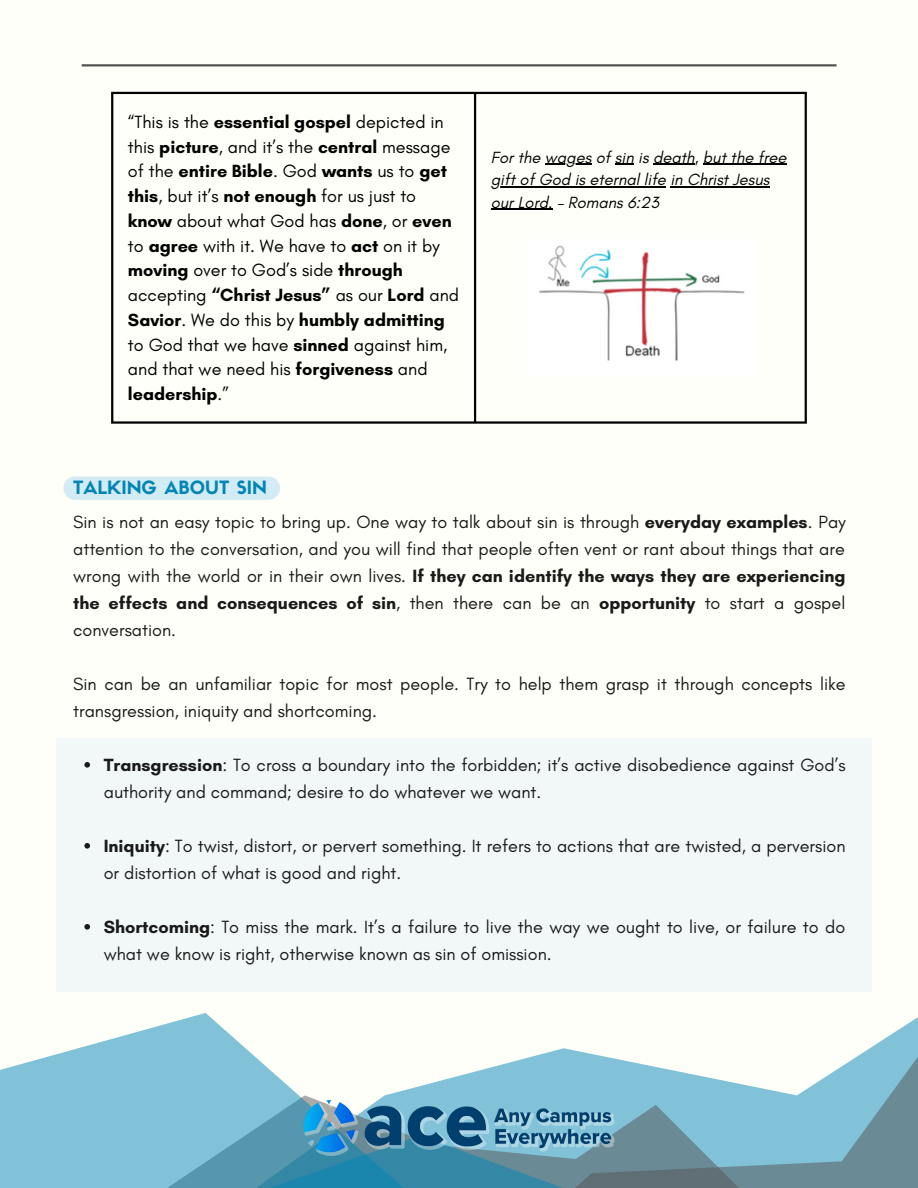
<style>
.page{position:relative;width:918px;height:1188px;background:#fffffa}
.page>*{position:absolute;margin:0;border:0;box-sizing:border-box;transform-origin:0 0}
.t1{font:18px/27px "Glacial Indifference";color:#1a1a1a}
.t2{font:18px/24.8px "Glacial Indifference";color:#000}
.t3{font:18px "Sifonn Basic";color:#0085b6}
.t4{font:italic 16.5px/22.5px "Glacial Indifference";color:#000}
.s1{font-weight:700}
</style>
<div class="page">
<svg style="left:0;top:1013px;width:255px;height:122px;fill:#81c2d8"></svg>
<svg style="left:255px;top:1017px;width:663px;height:171px"></svg>
<svg style="left:0;top:1135px;width:762px;height:53px;background:#619eb3"></svg>
<hr style="left:545px;top:164px;width:46px;height:1px;background:#000">
<svg style="left:615px;top:164px;width:19px;height:1px"></svg>
<hr style="left:653px;top:164px;width:42px;height:1px;background:#000">
<hr style="left:703px;top:164px;width:84px;height:1px;background:#000">
<hr style="left:491px;top:186px;width:175px;height:1px;background:#000">
<hr style="left:670px;top:186px;width:99px;height:1px;background:#000">
<hr style="left:491px;top:209px;width:62px;height:1px;background:#000">
<hr style="left:111px;top:94px;width:2px;height:327px;background:#000">
<hr style="left:474px;top:94px;width:2px;height:327px;background:#000">
<hr style="left:805px;top:94px;width:2px;height:327px;background:#000">
<hr style="left:111px;top:92px;width:696px;height:2px;background:#000">
<hr style="left:111px;top:421px;width:696px;height:3px;background:#000">
<img style="left:539px;top:245px;width:206px;height:116px">
<div style="left:63px;top:477px;width:217px;height:23px;background:#d2ebf4;border-radius:12px"></div>
<div style="left:57px;top:738px;width:815px;height:253px;background:#f2f8f8"></div>
<svg style="left:84px;top:762px;width:6px;height:6px"></svg>
<svg style="left:84px;top:843px;width:6px;height:6px"></svg>
<svg style="left:84px;top:924px;width:6px;height:6px"></svg>
<hr style="left:82px;top:64px;width:755px;height:2px;background:#545454">
<img style="left:295px;top:1100px;width:328px;height:55px">
<p class="t2" style="left:128px;top:109px;width:333px">“This is the <span class="s1">essential gospel</span> depicted in this <span class="s1">picture</span>, and it’s the <span class="s1">central</span> message of the <span class="s1">entire Bible</span>. God <span class="s1">wants</span> us to <span class="s1">get this</span>, but it’s <span class="s1">not enough</span> for us just to <span class="s1">know</span> about what God has <span class="s1">done</span>, or <span class="s1">even </span>to <span class="s1">agree</span> with it. We have to <span class="s1">act</span> on it by <span class="s1">moving</span> over to God’s side <span class="s1">through </span>accepting <span class="s1">“Christ Jesus”</span> as our <span class="s1">Lord</span> and <span class="s1">Savior</span>. We do this by <span class="s1">humbly admitting </span>to God that we have <span class="s1">sinned</span> against him, and that we need his <span class="s1">forgiveness</span> and <span class="s1">leadership</span>.”</p>
<p class="t3" style="left:73px;top:480px;width:195px">TALKING ABOUT SIN</p>
<p class="t4" style="left:491px;top:146px;width:297px">For the wages of sin is death, but the free gift of God is eternal life in Christ Jesus our Lord. – Romans 6:23</p>
<p class="t1" style="left:73px;top:508px;width:774px;text-align:justify">Sin is not an easy topic to bring up. One way to talk about sin is through <span class="s1">everyday examples</span>. Pay attention to the conversation, and you will find that people often vent or rant about things that are wrong with the world or in their own lives. <span class="s1">If they can identify the ways they are experiencing the effects and consequences of sin</span>, then there can be an <span class="s1">opportunity</span> to start a gospel conversation.</p>
<p class="t1" style="left:73px;top:670px;width:774px">Sin can be an unfamiliar topic for most people. Try to help them grasp it through concepts like transgression, iniquity and shortcoming.</p>
<p class="t1" style="left:104px;top:751px;width:743px"><span class="s1">Transgression</span>: To cross a boundary into the forbidden; it’s active disobedience against God’s authority and command; desire to do whatever we want.</p>
<p class="t1" style="left:104px;top:832px;width:743px"><span class="s1">Iniquity</span>: To twist, distort, or pervert something. It refers to actions that are twisted, a perversion or distortion of what is good and right.</p>
<p class="t1" style="left:104px;top:913px;width:743px"><span class="s1">Shortcoming</span>: To miss the mark. It’s a failure to live the way we ought to live, or failure to do what we know is right, otherwise known as sin of omission.</p>
</div>
